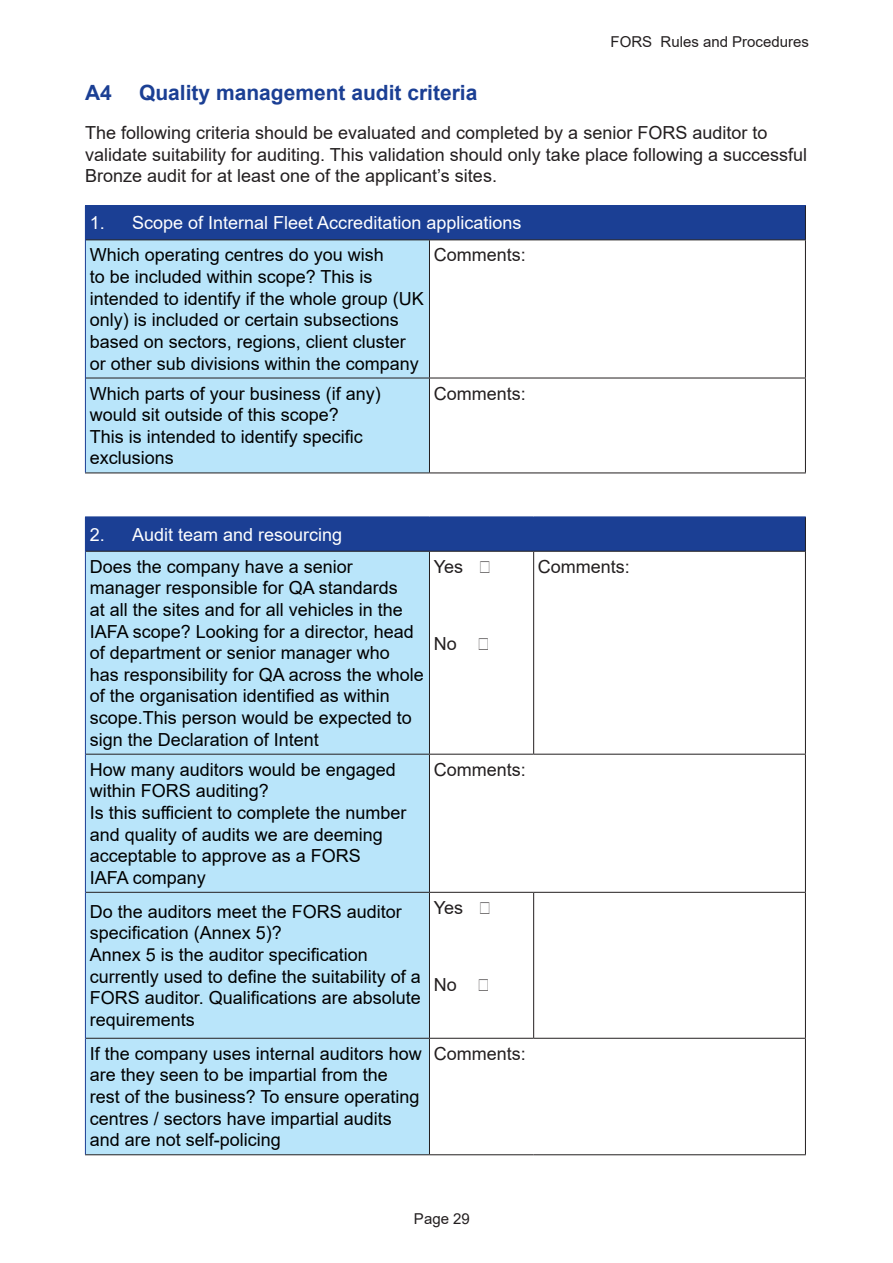
<style>
.page{position:relative;width:893px;height:1263px;background:#fff}
.page>*{position:absolute;margin:0;border:0;box-sizing:border-box;transform-origin:0 0}
.Body{font:700 21px "Arial";color:#1b3f94}
.Body-2{font:18px/21.6px "Arial";color:#000}
.Body-3{font:18px/21.6px "Arial";color:#231f20}
.Letter_Bullet{font:18px "Arial";color:#fff}
.t1{font:15px "Arial";color:#231f20}
</style>
<div class="page">
<div style="left:85px;top:206px;width:720px;height:34px;background:#1b3f94"></div>
<div style="left:86px;top:240px;width:343px;height:233px;background:#b9e5fa"></div>
<svg style="left:430px;top:240px;width:375px;height:233px"></svg>
<hr style="left:86px;top:239px;width:343px;height:1px;background:#231f20">
<hr style="left:429px;top:239px;width:377px;height:1px;background:#231f20">
<hr style="left:86px;top:378px;width:343px;height:1px;background:#231f20">
<hr style="left:429px;top:378px;width:377px;height:1px;background:#231f20">
<hr style="left:85px;top:473px;width:344px;height:1px;background:#231f20">
<hr style="left:429px;top:473px;width:377px;height:1px;background:#231f20">
<hr style="left:805px;top:206px;width:1px;height:33px;background:#231f20">
<hr style="left:429px;top:240px;width:1px;height:138px;background:#231f20">
<hr style="left:805px;top:240px;width:1px;height:138px;background:#231f20">
<hr style="left:429px;top:378px;width:1px;height:95px;background:#231f20">
<hr style="left:805px;top:378px;width:1px;height:95px;background:#231f20">
<hr style="left:85px;top:205px;width:344px;height:1px;background:#1b3f94">
<hr style="left:429px;top:205px;width:377px;height:1px;background:#1b3f94">
<hr style="left:85px;top:240px;width:1px;height:138px;background:#1b3f94">
<hr style="left:85px;top:378px;width:1px;height:95px;background:#1b3f94">
<div style="left:85px;top:517px;width:720px;height:34px;background:#1b3f94"></div>
<div style="left:86px;top:552px;width:343px;height:602px;background:#b9e5fa"></div>
<svg style="left:430px;top:552px;width:375px;height:602px"></svg>
<hr style="left:86px;top:551px;width:343px;height:1px;background:#231f20">
<hr style="left:429px;top:551px;width:105px;height:1px;background:#231f20">
<hr style="left:534px;top:551px;width:272px;height:1px;background:#231f20">
<hr style="left:86px;top:754px;width:343px;height:1px;background:#231f20">
<hr style="left:429px;top:754px;width:105px;height:1px;background:#231f20">
<hr style="left:534px;top:754px;width:272px;height:1px;background:#231f20">
<hr style="left:86px;top:892px;width:343px;height:1px;background:#231f20">
<hr style="left:429px;top:892px;width:105px;height:1px;background:#231f20">
<hr style="left:534px;top:892px;width:272px;height:1px;background:#231f20">
<hr style="left:86px;top:1038px;width:343px;height:1px;background:#231f20">
<hr style="left:429px;top:1038px;width:105px;height:1px;background:#231f20">
<hr style="left:534px;top:1038px;width:272px;height:1px;background:#231f20">
<hr style="left:85px;top:1154px;width:344px;height:1px;background:#231f20">
<hr style="left:429px;top:1154px;width:105px;height:1px;background:#231f20">
<hr style="left:534px;top:1154px;width:272px;height:1px;background:#231f20">
<hr style="left:805px;top:517px;width:1px;height:34px;background:#231f20">
<hr style="left:429px;top:552px;width:1px;height:202px;background:#231f20">
<hr style="left:533px;top:552px;width:1px;height:202px;background:#231f20">
<hr style="left:805px;top:552px;width:1px;height:202px;background:#231f20">
<hr style="left:429px;top:754px;width:1px;height:138px;background:#231f20">
<hr style="left:805px;top:754px;width:1px;height:138px;background:#231f20">
<hr style="left:429px;top:893px;width:1px;height:145px;background:#231f20">
<hr style="left:533px;top:893px;width:1px;height:145px;background:#231f20">
<hr style="left:805px;top:893px;width:1px;height:145px;background:#231f20">
<hr style="left:429px;top:1039px;width:1px;height:115px;background:#231f20">
<hr style="left:805px;top:1039px;width:1px;height:115px;background:#231f20">
<hr style="left:85px;top:516px;width:344px;height:1px;background:#1b3f94">
<hr style="left:429px;top:516px;width:105px;height:1px;background:#1b3f94">
<hr style="left:534px;top:516px;width:272px;height:1px;background:#1b3f94">
<hr style="left:85px;top:551px;width:1px;height:203px;background:#1b3f94">
<hr style="left:85px;top:754px;width:1px;height:138px;background:#1b3f94">
<hr style="left:85px;top:892px;width:1px;height:146px;background:#1b3f94">
<hr style="left:85px;top:1038px;width:1px;height:116px;background:#1b3f94">
<svg style="left:480px;top:561px;width:9px;height:12px"></svg>
<svg style="left:479px;top:639px;width:9px;height:11px"></svg>
<svg style="left:480px;top:902px;width:9px;height:12px"></svg>
<svg style="left:479px;top:980px;width:9px;height:11px"></svg>
<p class="t1" style="left:611px;top:32px;width:200px">FORS Rules and Procedures</p>
<p class="Body" style="left:85px;top:78px;width:28px">A4</p>
<p class="Body" style="left:139px;top:78px;width:340px">Quality management audit criteria</p>
<p class="Body-3" style="left:85px;top:122px;width:724px">The following criteria should be evaluated and completed by a senior FORS auditor to validate suitability for auditing. This validation should only take place following a successful<br>Bronze audit for at least one of the applicant’s sites.</p>
<p class="Letter_Bullet" style="left:90px;top:211px;width:433px">1. Scope of Internal Fleet Accreditation applications</p>
<p class="Body-2" style="left:90px;top:244px;width:336px">Which operating centres do you wish<br>to be included within scope? This is intended to identify if the whole group (UK only) is included or certain subsections based on sectors, regions, client cluster or other sub divisions within the company</p>
<p class="Body-3" style="left:434px;top:244px;width:94px">Comments:</p>
<p class="Body-2" style="left:90px;top:382px;width:293px">Which parts of your business (if any) would sit outside of this scope?</p>
<p class="Body-2" style="left:90px;top:426px;width:275px">This is intended to identify specific</p>
<p class="Body-2" style="left:90px;top:447px;width:86px">exclusions</p>
<p class="Body-3" style="left:434px;top:382px;width:94px">Comments:</p>
<p class="Letter_Bullet" style="left:90px;top:522px;width:254px">2. Audit team and resourcing</p>
<p class="Body-2" style="left:90px;top:556px;width:336px">Does the company have a senior manager responsible for QA standards<br>at all the sites and for all vehicles in the IAFA scope? Looking for a director, head of department or senior manager who<br>has responsibility for QA across the whole of the organisation identified as within scope.This person would be expected to sign the Declaration of Intent</p>
<p class="Body-3" style="left:434px;top:556px;width:31px">Yes</p>
<p class="Body-3" style="left:434px;top:633px;width:25px">No</p>
<p class="Body-2" style="left:90px;top:758px;width:308px">How many auditors would be engaged within FORS auditing?</p>
<p class="Body-2" style="left:90px;top:802px;width:318px">Is this sufficient to complete the number and quality of audits we are deeming acceptable to approve as a FORS</p>
<p class="Body-2" style="left:90px;top:866px;width:118px">IAFA company</p>
<p class="Body-2" style="left:90px;top:900px;width:314px">Do the auditors meet the FORS auditor</p>
<p class="Body-2" style="left:90px;top:922px;width:194px">specification (Annex 5)?</p>
<p class="Body-2" style="left:90px;top:944px;width:333px">Annex 5 is the auditor specification currently used to define the suitability of a FORS auditor. Qualifications are absolute requirements</p>
<p class="Body-3" style="left:434px;top:758px;width:94px">Comments:</p>
<p class="Body-3" style="left:434px;top:897px;width:31px">Yes</p>
<p class="Body-3" style="left:434px;top:974px;width:25px">No</p>
<p class="Body-2" style="left:90px;top:1043px;width:334px">If the company uses internal auditors how are they seen to be impartial from the rest of the business? To ensure operating centres / sectors have impartial audits and are not self-policing</p>
<p class="Body-3" style="left:434px;top:1043px;width:94px">Comments:</p>
<p class="Body-3" style="left:538px;top:556px;width:94px">Comments:</p>
<p class="t1" style="left:414px;top:1209px;width:57px">Page 29</p>
</div>
